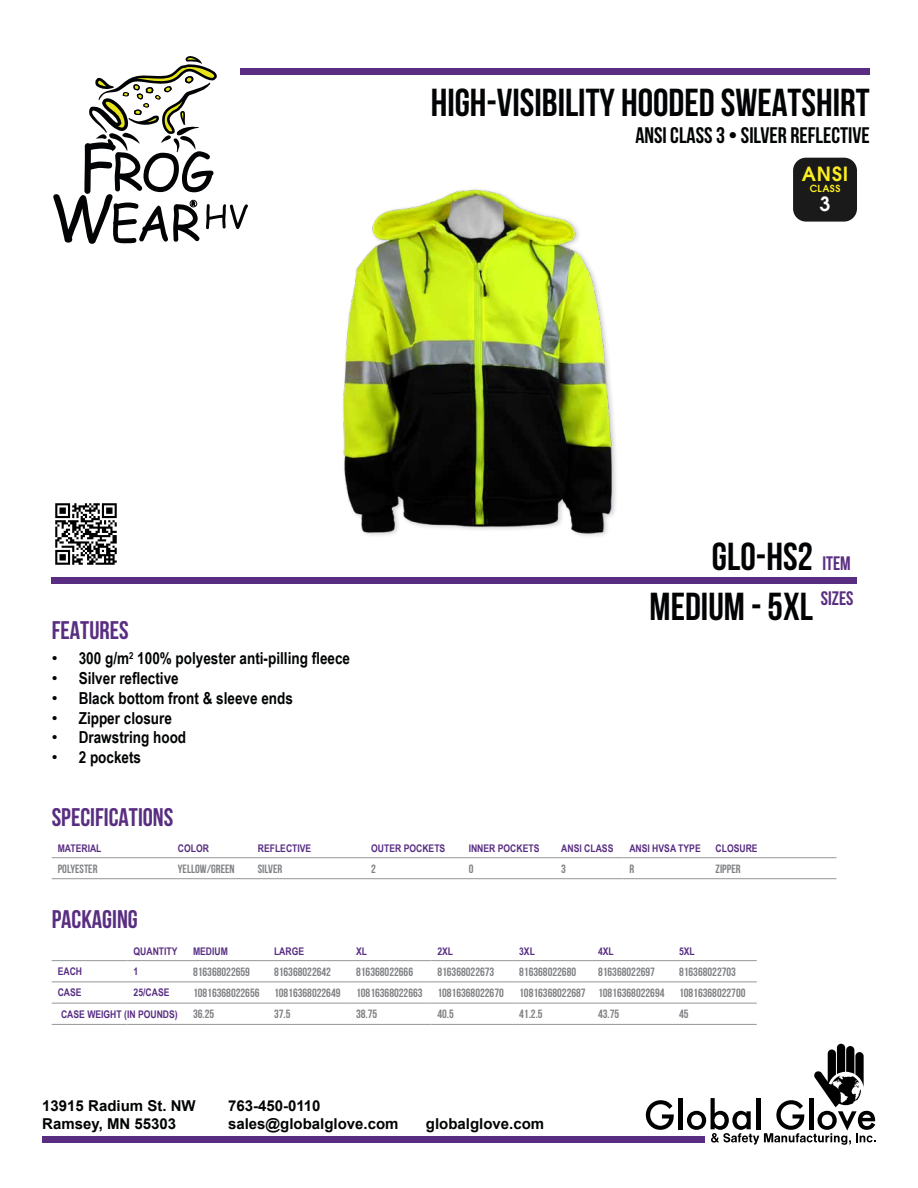
<style>
.page{position:relative;width:918px;height:1188px;background:#fff}
.page>*{position:absolute;margin:0;border:0;box-sizing:border-box;transform-origin:0 0}
.t1{font:700 39px "Bebas Neue";color:#020304}
.t2{font:700 25.5px "Bebas Neue";color:#592e81}
.t3{font:700 22.5px "Bebas Neue";color:#020304}
.t4{font:600 19.2px "Avant Garde";color:#fcee21}
.t5{font:600 19.2px "Avant Garde";color:#fff}
.t6{font:700 16.5px "Arial Narrow";color:#020304}
.t7{font:700 15px/18px "Arial";color:#020304}
.t8{font:700 12px "Bebas Neue";color:#808285}
.t9{font:700 10.5px "Arial Narrow";color:#582d82}
.t10{font:600 9.6px "Avant Garde";letter-spacing:.05em;color:#fcee21}
.s1{font-family:"Arial";font-weight:400}
.s2{font-size:19.5px;color:#592e81}
</style>
<div class="page">
<svg style="left:646px;top:1100px;width:28px;height:30px"></svg>
<div style="left:678px;top:1098px;width:5px;height:31px;background:#000"></div>
<svg style="left:687px;top:1044px;width:189px;height:101px"></svg>
<div style="left:42px;top:1137px;width:663px;height:6px;background:#582d82"></div>
<hr style="left:52px;top:960px;width:76px;height:1px;background:#949698">
<hr style="left:128px;top:960px;width:59px;height:1px;background:#949698">
<hr style="left:187px;top:960px;width:81px;height:1px;background:#949698">
<hr style="left:268px;top:960px;width:82px;height:1px;background:#949698">
<hr style="left:350px;top:960px;width:81px;height:1px;background:#949698">
<hr style="left:431px;top:960px;width:82px;height:1px;background:#949698">
<hr style="left:513px;top:960px;width:79px;height:1px;background:#949698">
<hr style="left:592px;top:960px;width:81px;height:1px;background:#949698">
<hr style="left:673px;top:960px;width:84px;height:1px;background:#949698">
<hr style="left:52px;top:982px;width:76px;height:1px;background:#949698">
<hr style="left:128px;top:982px;width:59px;height:1px;background:#949698">
<hr style="left:187px;top:982px;width:81px;height:1px;background:#949698">
<hr style="left:268px;top:982px;width:82px;height:1px;background:#949698">
<hr style="left:350px;top:982px;width:81px;height:1px;background:#949698">
<hr style="left:431px;top:982px;width:82px;height:1px;background:#949698">
<hr style="left:513px;top:982px;width:79px;height:1px;background:#949698">
<hr style="left:592px;top:982px;width:81px;height:1px;background:#949698">
<hr style="left:673px;top:982px;width:84px;height:1px;background:#949698">
<hr style="left:187px;top:1003px;width:81px;height:1px;background:#949698">
<hr style="left:268px;top:1003px;width:82px;height:1px;background:#949698">
<hr style="left:350px;top:1003px;width:81px;height:1px;background:#949698">
<hr style="left:431px;top:1003px;width:82px;height:1px;background:#949698">
<hr style="left:513px;top:1003px;width:79px;height:1px;background:#949698">
<hr style="left:592px;top:1003px;width:81px;height:1px;background:#949698">
<hr style="left:673px;top:1003px;width:84px;height:1px;background:#949698">
<hr style="left:187px;top:1024px;width:81px;height:1px;background:#949698">
<hr style="left:268px;top:1024px;width:82px;height:1px;background:#949698">
<hr style="left:350px;top:1024px;width:81px;height:1px;background:#949698">
<hr style="left:431px;top:1024px;width:82px;height:1px;background:#949698">
<hr style="left:513px;top:1024px;width:79px;height:1px;background:#949698">
<hr style="left:592px;top:1024px;width:81px;height:1px;background:#949698">
<hr style="left:673px;top:1024px;width:84px;height:1px;background:#949698">
<hr style="left:52px;top:1003px;width:76px;height:1px;background:#949698">
<hr style="left:128px;top:1003px;width:59px;height:1px;background:#949698">
<hr style="left:52px;top:1024px;width:76px;height:1px;background:#949698">
<hr style="left:128px;top:1024px;width:59px;height:1px;background:#949698">
<hr style="left:52px;top:857px;width:120px;height:1px;background:#949698">
<hr style="left:172px;top:857px;width:80px;height:1px;background:#949698">
<hr style="left:252px;top:857px;width:113px;height:1px;background:#949698">
<hr style="left:365px;top:857px;width:98px;height:1px;background:#949698">
<hr style="left:463px;top:857px;width:92px;height:1px;background:#949698">
<hr style="left:555px;top:857px;width:68px;height:1px;background:#949698">
<hr style="left:623px;top:857px;width:87px;height:1px;background:#949698">
<hr style="left:710px;top:857px;width:126px;height:1px;background:#949698">
<hr style="left:52px;top:878px;width:120px;height:1px;background:#949698">
<hr style="left:172px;top:878px;width:80px;height:1px;background:#949698">
<hr style="left:252px;top:878px;width:113px;height:1px;background:#949698">
<hr style="left:365px;top:878px;width:98px;height:1px;background:#949698">
<hr style="left:463px;top:878px;width:92px;height:1px;background:#949698">
<hr style="left:555px;top:878px;width:68px;height:1px;background:#949698">
<hr style="left:623px;top:878px;width:87px;height:1px;background:#949698">
<hr style="left:710px;top:878px;width:126px;height:1px;background:#949698">
<div style="left:52px;top:577px;width:805px;height:7px;background:#582d82"></div>
<img style="left:55px;top:503px;width:62px;height:62px">
<img style="left:343px;top:189px;width:273px;height:345px">
<div style="left:793px;top:158px;width:64px;height:64px;background:#1a1a1a;border-radius:13px"></div>
<svg style="left:53px;top:56px;width:195px;height:188px"></svg>
<div style="left:190px;top:200px;width:7px;height:7px;border:1px solid #010203;border-radius:50%"></div>
<div style="left:241px;top:68px;width:629px;height:7px;background:#582d82"></div>
<h1 class="t1" style="left:431px;top:82px;width:441px">HIGH-VISIBILITY HOODED SWEATSHIRT</h1>
<h3 class="t3" style="left:635px;top:123px;width:236px">ANSI CLASS 3 • SILVER REFLECTIVE</h3>
<h3 class="t4" style="left:802px;top:161px;width:48px">ANSI</h3>
<p class="t10" style="left:810px;top:182px;width:32px">CLASS</p>
<h3 class="t5" style="left:820px;top:192px;width:12px">3</h3>
<h2 class="t2" style="left:52px;top:617px;width:78px">FEATURES</h2>
<h3 class="t6" style="left:52px;top:646px;width:300px"><span class="s1">•</span> 300 g/m<sup>2</sup> 100% polyester anti-pilling fleece</h3>
<h3 class="t6" style="left:52px;top:666px;width:129px"><span class="s1">•</span> Silver reflective</h3>
<h3 class="t6" style="left:52px;top:685px;width:243px"><span class="s1">•</span> Black bottom front &amp; sleeve ends</h3>
<h3 class="t6" style="left:52px;top:705px;width:122px"><span class="s1">•</span> Zipper closure</h3>
<h3 class="t6" style="left:52px;top:725px;width:136px"><span class="s1">•</span> Drawstring hood</h3>
<h3 class="t6" style="left:52px;top:745px;width:91px"><span class="s1">•</span> 2 pockets</h3>
<h2 class="t2" style="left:52px;top:803px;width:123px">SPECIFICATIONS</h2>
<h1 class="t1" style="left:712px;top:535px;width:140px">GLO-HS2 <span class="s2">ITEM</span></h1>
<h1 class="t1" style="left:650px;top:585px;width:205px">MEDIUM - 5XL <sup>SIZES</sup></h1>
<p class="t9" style="left:58px;top:840px;width:45px">MATERIAL</p>
<p class="t9" style="left:178px;top:840px;width:33px">COLOR</p>
<p class="t9" style="left:258px;top:840px;width:55px">REFLECTIVE</p>
<p class="t9" style="left:371px;top:840px;width:76px">OUTER POCKETS</p>
<p class="t9" style="left:469px;top:840px;width:72px">INNER POCKETS</p>
<p class="t9" style="left:561px;top:840px;width:54px">ANSI CLASS</p>
<p class="t9" style="left:629px;top:840px;width:73px">ANSI HVSA TYPE</p>
<p class="t9" style="left:716px;top:840px;width:44px">CLOSURE</p>
<p class="t8" style="left:58px;top:862px;width:41px">POLYESTER</p>
<p class="t8" style="left:178px;top:862px;width:58px">YELLOW/GREEN</p>
<p class="t8" style="left:258px;top:862px;width:26px">SILVER</p>
<p class="t8" style="left:371px;top:862px;width:6px">2</p>
<p class="t8" style="left:469px;top:862px;width:6px">0</p>
<p class="t8" style="left:561px;top:862px;width:6px">3</p>
<p class="t8" style="left:629px;top:862px;width:6px">R</p>
<p class="t8" style="left:716px;top:862px;width:27px">ZIPPER</p>
<h2 class="t2" style="left:52px;top:905px;width:88px">PACKAGING</h2>
<p class="t9" style="left:134px;top:943px;width:46px">QUANTITY</p>
<p class="t9" style="left:193px;top:943px;width:36px">MEDIUM</p>
<p class="t9" style="left:274px;top:943px;width:32px">LARGE</p>
<p class="t9" style="left:356px;top:943px;width:13px">XL</p>
<p class="t9" style="left:437px;top:943px;width:17px">2XL</p>
<p class="t9" style="left:519px;top:943px;width:17px">3XL</p>
<p class="t9" style="left:598px;top:943px;width:17px">4XL</p>
<p class="t9" style="left:679px;top:943px;width:17px">5XL</p>
<p class="t9" style="left:58px;top:963px;width:26px">EACH</p>
<p class="t9" style="left:134px;top:963px;width:6px">1</p>
<p class="t8" style="left:193px;top:965px;width:59px">816368022659</p>
<p class="t8" style="left:274px;top:965px;width:59px">816368022642</p>
<p class="t8" style="left:356px;top:965px;width:59px">816368022666</p>
<p class="t8" style="left:437px;top:965px;width:59px">816368022673</p>
<p class="t8" style="left:519px;top:965px;width:59px">816368022680</p>
<p class="t8" style="left:598px;top:965px;width:59px">816368022697</p>
<p class="t8" style="left:679px;top:965px;width:59px">816368022703</p>
<p class="t9" style="left:58px;top:985px;width:25px">CASE</p>
<p class="t9" style="left:134px;top:985px;width:37px">25/CASE</p>
<p class="t8" style="left:193px;top:986px;width:149px">10816368022656 10816368022649</p>
<p class="t8" style="left:356px;top:986px;width:149px">10816368022663 10816368022670</p>
<p class="t8" style="left:519px;top:986px;width:228px">10816368022687 10816368022694 10816368022700</p>
<p class="t9" style="left:61px;top:1006px;width:118px">CASE WEIGHT (IN POUNDS)</p>
<p class="t8" style="left:193px;top:1008px;width:23px">36.25</p>
<p class="t8" style="left:274px;top:1008px;width:18px">37.5</p>
<p class="t8" style="left:356px;top:1008px;width:23px">38.75</p>
<p class="t8" style="left:437px;top:1008px;width:18px">40.5</p>
<p class="t8" style="left:519px;top:1008px;width:25px">41.2.5</p>
<p class="t8" style="left:598px;top:1008px;width:23px">43.75</p>
<p class="t8" style="left:679px;top:1008px;width:11px">45</p>
<p class="t7" style="left:42px;top:1097px;width:155px">13915 Radium St. NW<br>Ramsey, MN 55303</p>
<p class="t7" style="left:228px;top:1097px;width:172px">763-450-0110 sales@globalglove.com</p>
<p class="t7" style="left:426px;top:1115px;width:120px">globalglove.com</p>
</div>
